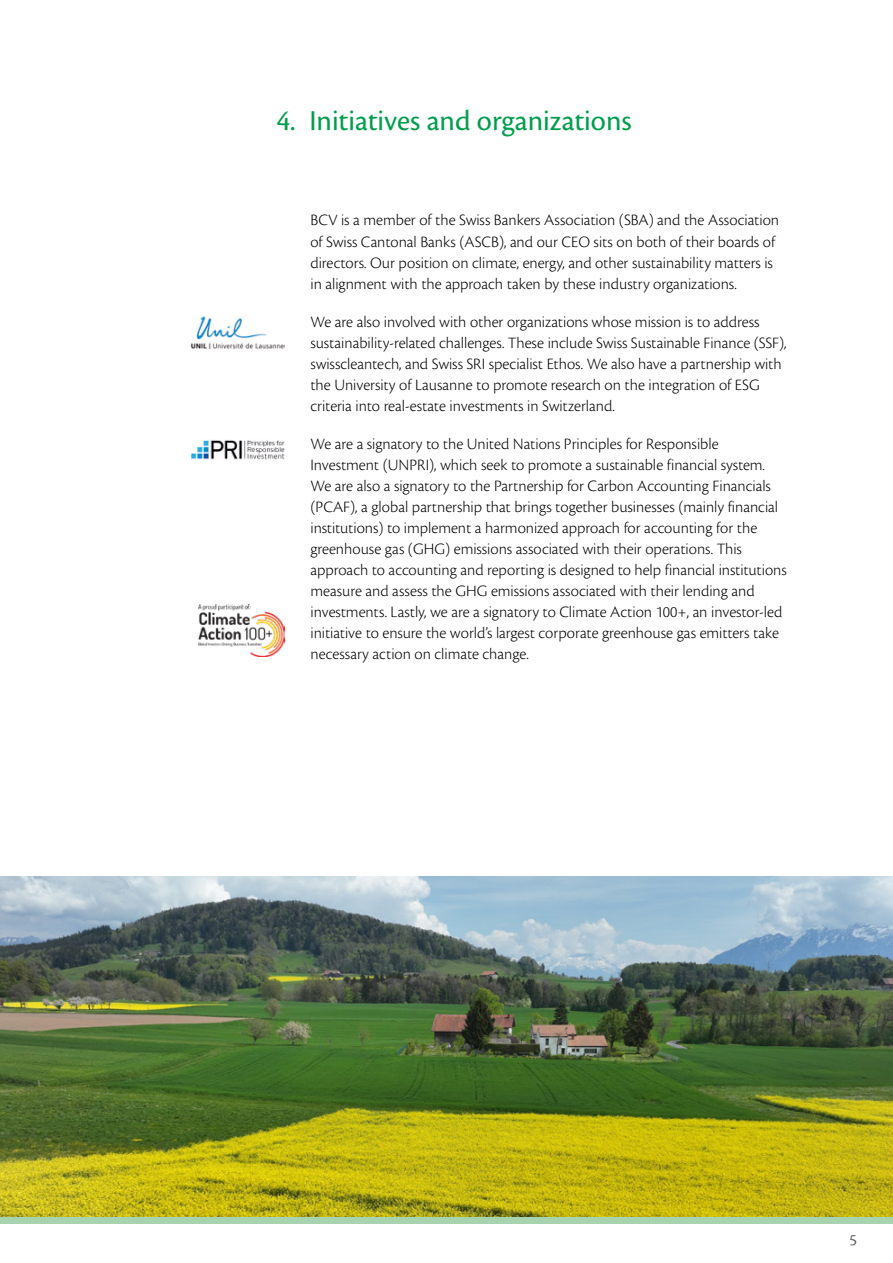
<style>
.page{position:relative;width:893px;height:1263px;background:#fff}
.page>*{position:absolute;margin:0;border:0;box-sizing:border-box;transform-origin:0 0}
.t1{font:30px "Cronos Pro";color:#009e4d}
.t2{font:300 16.5px/21px "Cronos Pro";letter-spacing:-.005em;color:#000}
.t3{font:16.5px "Cronos Pro";color:#646363}
</style>
<div class="page">
<div style="left:0;top:1215px;width:893px;height:9px;background:#a8d3af"></div>
<img style="left:0;top:876px;width:893px;height:340px">
<img style="left:199px;top:605px;width:86px;height:52px">
<img style="left:190px;top:315px;width:95px;height:34px">
<img style="left:190px;top:439px;width:95px;height:21px">
<h1 class="t1" style="left:276px;top:103px;width:357px">4. Initiatives and organizations</h1>
<p class="t2" style="left:310px;top:210px;width:470px">BCV is a member of the Swiss Bankers Association (SBA) and the Association of Swiss Cantonal Banks (ASCB), and our CEO sits on both of their boards of directors. Our position on climate, energy, and other sustainability matters is in alignment with the approach taken by these industry organizations.</p>
<p class="t2" style="left:310px;top:311px;width:478px">We are also involved with other organizations whose mission is to address sustainability-related challenges. These include Swiss Sustainable Finance (SSF), swisscleantech, and Swiss SRI specialist Ethos. We also have a partnership with the University of Lausanne to promote research on the integration of ESG criteria into real-estate investments in Switzerland.</p>
<p class="t2" style="left:310px;top:433px;width:478px">We are a signatory to the United Nations Principles for Responsible Investment (UNPRI), which seek to promote a sustainable financial system.<br>We are also a signatory to the Partnership for Carbon Accounting Financials (PCAF), a global partnership that brings together businesses (mainly financial institutions) to implement a harmonized approach for accounting for the greenhouse gas (GHG) emissions associated with their operations. This approach to accounting and reporting is designed to help financial institutions measure and assess the GHG emissions associated with their lending and investments. Lastly, we are a signatory to Climate Action 100+, an investor-led initiative to ensure the world’s largest corporate greenhouse gas emitters take necessary action on climate change.</p>
<p class="t3" style="left:849px;top:1231px;width:9px">5</p>
</div>
